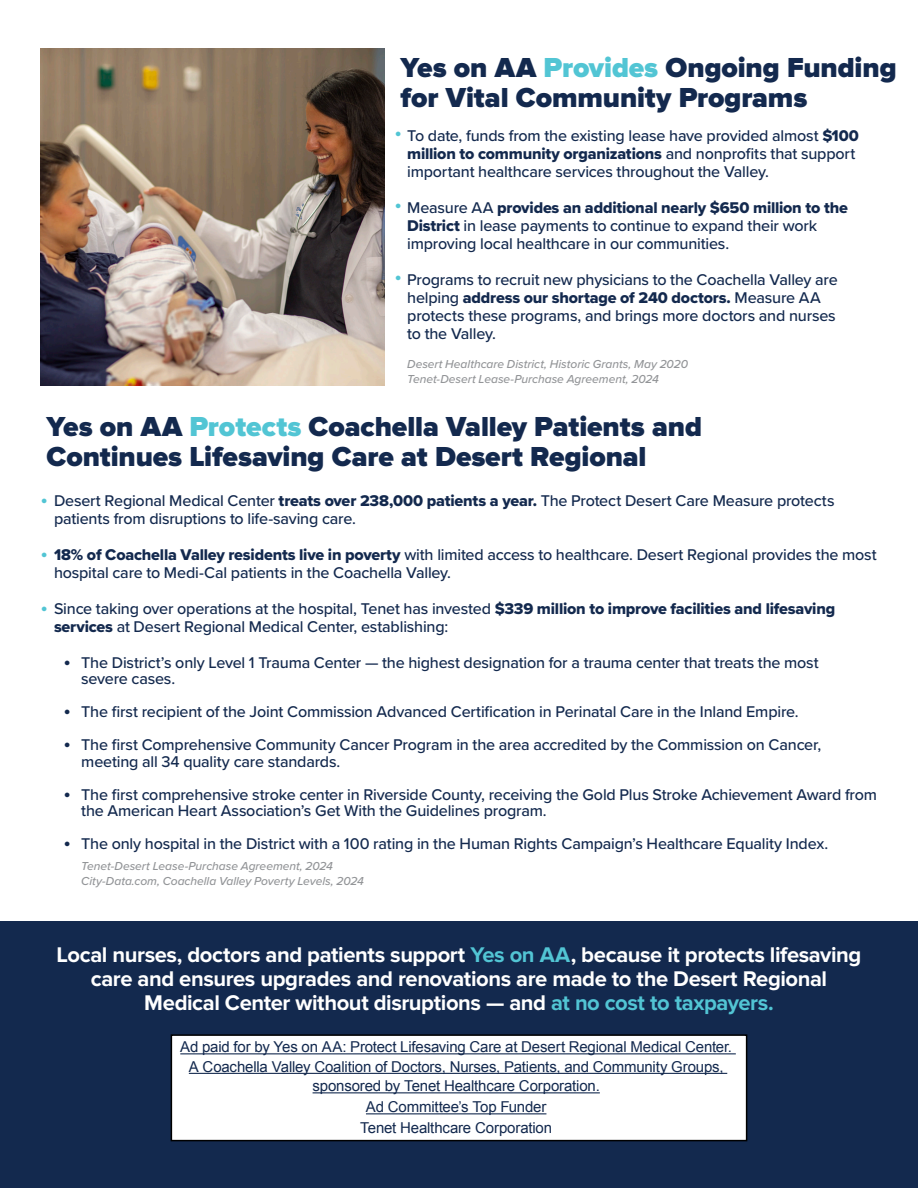
<style>
.page{position:relative;width:918px;height:1188px;background:#fff}
.page>*{position:absolute;margin:0;border:0;box-sizing:border-box;transform-origin:0 0}
.t1{font:900 28.5px/30px "Proxima Nova";letter-spacing:-.005em;color:#13294e}
.t2{font:700 22.05px/23.9px "Proxima Nova";letter-spacing:-.02em;color:#fff;text-align:center}
.t3{font:500 21px "Proxima Nova";color:#52c5d4}
.t4{font:500 21px/33px "Proxima Nova";color:#13294e}
.t5{font:500 16.2px/18px "Proxima Nova";letter-spacing:-.015em;color:#13294e}
.t6{font:16.2px "Proxima Nova Extrabld";letter-spacing:-.01em;color:#13294e}
.t7{font:15px/19.5px "Arial";letter-spacing:-.01em;color:#13294e;text-align:center}
.t8{font:italic 500 12px/15px "Proxima Nova";letter-spacing:-.005em;color:#939598}
.s1{color:#52c5d4}
.s2{font-family:"Proxima Nova Extrabld";font-weight:400}
.s3{font-family:"Proxima Nova";font-weight:500}
</style>
<div class="page">
<div style="left:0;top:921px;width:918px;height:267px;background:#13294e"></div>
<div style="left:171px;top:1034px;width:576px;height:107px;background:#fff;border:2px solid #000"></div>
<hr style="left:180px;top:1053px;width:556px;height:1px;background:#13294e">
<hr style="left:189px;top:1073px;width:538px;height:1px;background:#13294e">
<hr style="left:313px;top:1092px;width:287px;height:1px;background:#13294e">
<hr style="left:366px;top:1113px;width:180px;height:1px;background:#13294e">
<img style="left:40px;top:48px;width:344px;height:338px">
<h1 class="t1" style="left:401px;top:53px;width:498px">Yes on AA <span class="s1">Provides</span> Ongoing Funding for Vital Community Programs</h1>
<p class="t5" style="left:407px;top:126px;width:453px">To date, funds from the existing lease have provided almost <span class="s2">$100</span></p>
<p class="t6" style="left:407px;top:142px;width:450px">million to community organizations <span class="s3">and nonprofits that support</span></p>
<p class="t5" style="left:407px;top:162px;width:363px">important healthcare services throughout the Valley.</p>
<p class="t6" style="left:407px;top:196px;width:442px"><span class="s3">Measure AA</span> provides an additional nearly $650 million to the</p>
<p class="t5" style="left:407px;top:216px;width:411px"><span class="s2">District</span> in lease payments to continue to expand their work improving local healthcare in our communities.</p>
<p class="t5" style="left:407px;top:270px;width:432px">Programs to recruit new physicians to the Coachella Valley are</p>
<p class="t6" style="left:407px;top:286px;width:415px"><span class="s3">helping</span> address our shortage of 240 doctors. <span class="s3">Measure AA</span></p>
<p class="t5" style="left:407px;top:306px;width:430px">protects these programs, and brings more doctors and nurses to the Valley.</p>
<p class="t3" style="left:394px;top:117px;width:9px">•</p>
<p class="t3" style="left:394px;top:189px;width:9px">•</p>
<p class="t3" style="left:394px;top:261px;width:9px">•</p>
<p class="t8" style="left:407px;top:356px;width:282px">Desert Healthcare District, Historic Grants, May 2020<br>Tenet-Desert Lease-Purchase Agreement, 2024</p>
<h1 class="t1" style="left:46px;top:412px;width:657px">Yes on AA <span class="s1">Protects</span> Coachella Valley Patients and<br>Continues Lifesaving Care at Desert Regional</h1>
<p class="t5" style="left:54px;top:491px;width:782px">Desert Regional Medical Center <span class="s2">treats over 238,000 patients a year.</span> The Protect Desert Care Measure protects patients from disruptions to life-saving care.</p>
<p class="t5" style="left:54px;top:545px;width:824px"><span class="s2">18% of Coachella Valley residents live in poverty</span> with limited access to healthcare. Desert Regional provides the most hospital care to Medi-Cal patients in the Coachella Valley.</p>
<p class="t5" style="left:54px;top:599px;width:783px">Since taking over operations at the hospital, Tenet has invested <span class="s2">$339 million to improve facilities and lifesaving services</span> at Desert Regional Medical Center, establishing:</p>
<p class="t5" style="left:81px;top:654px;width:739px;line-height:16.5px">The District’s only Level 1 Trauma Center — the highest designation for a trauma center that treats the most severe cases.</p>
<p class="t5" style="left:81px;top:695px;width:742px;line-height:33px">The first recipient of the Joint Commission Advanced Certification in Perinatal Care in the Inland Empire.<br>The first Comprehensive Community Cancer Program in the area accredited by the Commission on Cancer,</p>
<p class="t5" style="left:81px;top:744px;width:797px;line-height:33px">meeting all 34 quality care standards.<br>The first comprehensive stroke center in Riverside County, receiving the Gold Plus Stroke Achievement Award from</p>
<p class="t5" style="left:81px;top:794px;width:748px;line-height:33px">the American Heart Association’s Get With the Guidelines program.<br>The only hospital in the District with a 100 rating in the Human Rights Campaign’s Healthcare Equality Index.</p>
<p class="t3" style="left:40px;top:483px;width:9px">•</p>
<p class="t3" style="left:40px;top:537px;width:9px">•</p>
<p class="t3" style="left:40px;top:591px;width:9px">•</p>
<p class="t4" style="left:63px;top:643px;width:9px">•</p>
<p class="t4" style="left:63px;top:693px;width:9px">• •</p>
<p class="t4" style="left:63px;top:775px;width:9px">•</p>
<p class="t4" style="left:63px;top:825px;width:9px">•</p>
<p class="t8" style="left:81px;top:858px;width:284px">Tenet-Desert Lease-Purchase Agreement, 2024<br>City-Data.com, Coachella Valley Poverty Levels, 2024</p>
<h2 class="t2" style="left:57px;top:944px;width:806px">Local nurses, doctors and patients support <span class="s1">Yes on AA</span>, because it protects lifesaving care and ensures upgrades and renovations are made to the Desert Regional<br>Medical Center without disruptions — and <span class="s1">at no cost to taxpayers.</span></h2>
<p class="t7" style="left:180px;top:1037px;width:553px">Ad paid for by Yes on AA: Protect Lifesaving Care at Desert Regional Medical Center.<br>A Coachella Valley Coalition of Doctors, Nurses, Patients, and Community Groups, sponsored by Tenet Healthcare Corporation.</p>
<p class="t7" style="left:360px;top:1097px;width:193px;line-height:21px">Ad Committee’s Top Funder<br>Tenet Healthcare Corporation</p>
</div>
